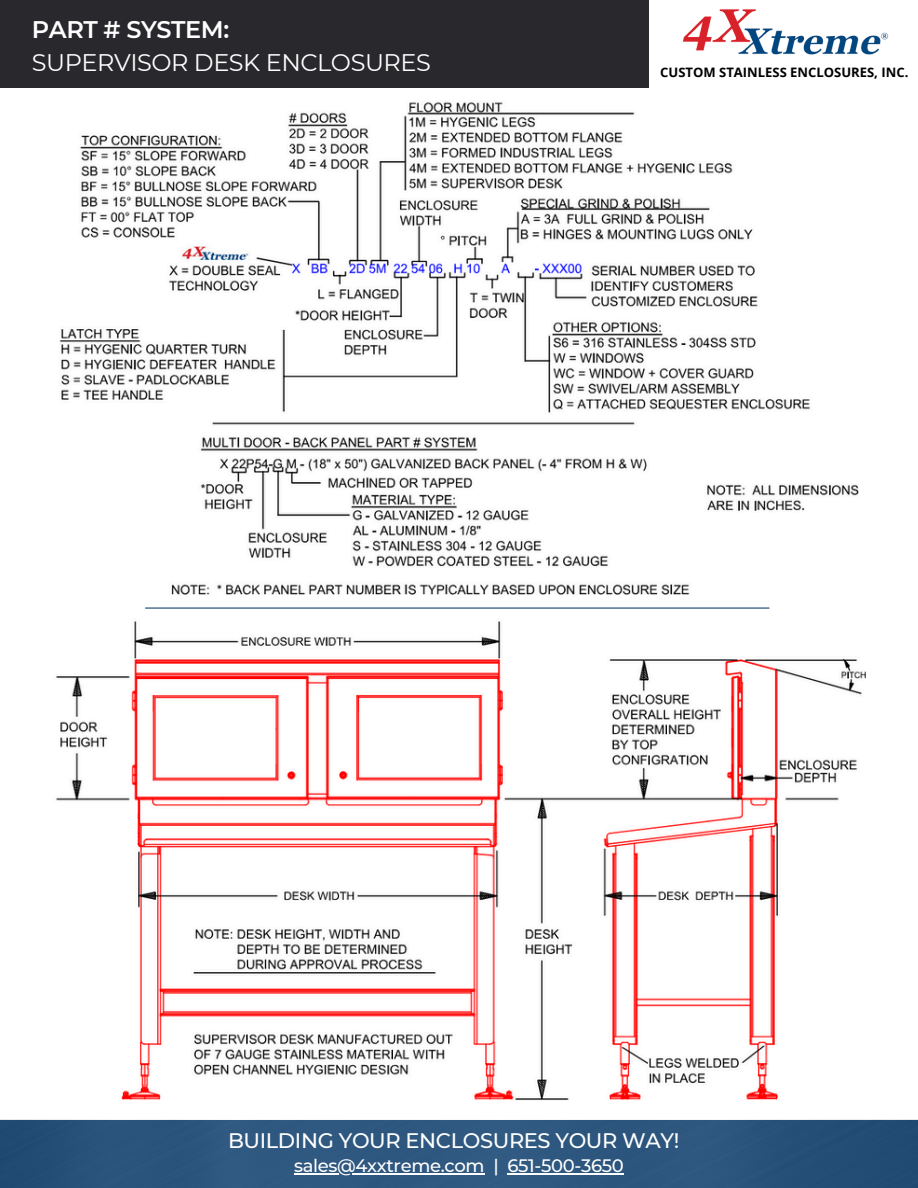
<style>
.page{position:relative;width:918px;height:1188px;background:#fff}
.page>*{position:absolute;margin:0;border:0;box-sizing:border-box;transform-origin:0 0}
.t1{font:24px/32.7px "Montserrat";letter-spacing:-.02em;color:#fff}
.t2{font:500 21px "Montserrat";letter-spacing:-.02em;color:#fff}
.t3{font:500 18px "Montserrat";letter-spacing:-.02em;color:#fff}
.t4{font:700 13.05px "Open Sans";color:#000}
.s1{font-weight:600}
</style>
<div class="page">
<hr style="left:145px;top:608px;width:624px;height:1px;background:#134372">
<div style="left:0;top:0;width:648px;height:87px;background:#29282c"></div>
<img style="left:682px;top:9px;width:207px;height:46px">
<img style="left:0;top:1120px;width:918px;height:67px">
<img style="left:59px;top:102px;width:799px;height:492px">
<img style="left:56px;top:621px;width:809px;height:479px">
<div style="left:62px;top:830px;width:30px;height:21px;background:#fff"></div>
<hr style="left:294px;top:1174px;width:190px;height:1px;background:#fff">
<hr style="left:507px;top:1174px;width:117px;height:1px;background:#fff">
<p class="t1" style="left:32px;top:14px;width:401px"><span class="s1">PART # SYSTEM:<br></span>SUPERVISOR DESK ENCLOSURES</p>
<p class="t4" style="left:660px;top:63px;width:250px">CUSTOM STAINLESS ENCLOSURES, INC.</p>
<p class="t2" style="left:228px;top:1127px;width:453px">BUILDING YOUR ENCLOSURES YOUR WAY!</p>
<h2 class="t3" style="left:294px;top:1155px;width:331px">sales@4xxtreme.com | 651-500-3650</h2>
</div>
